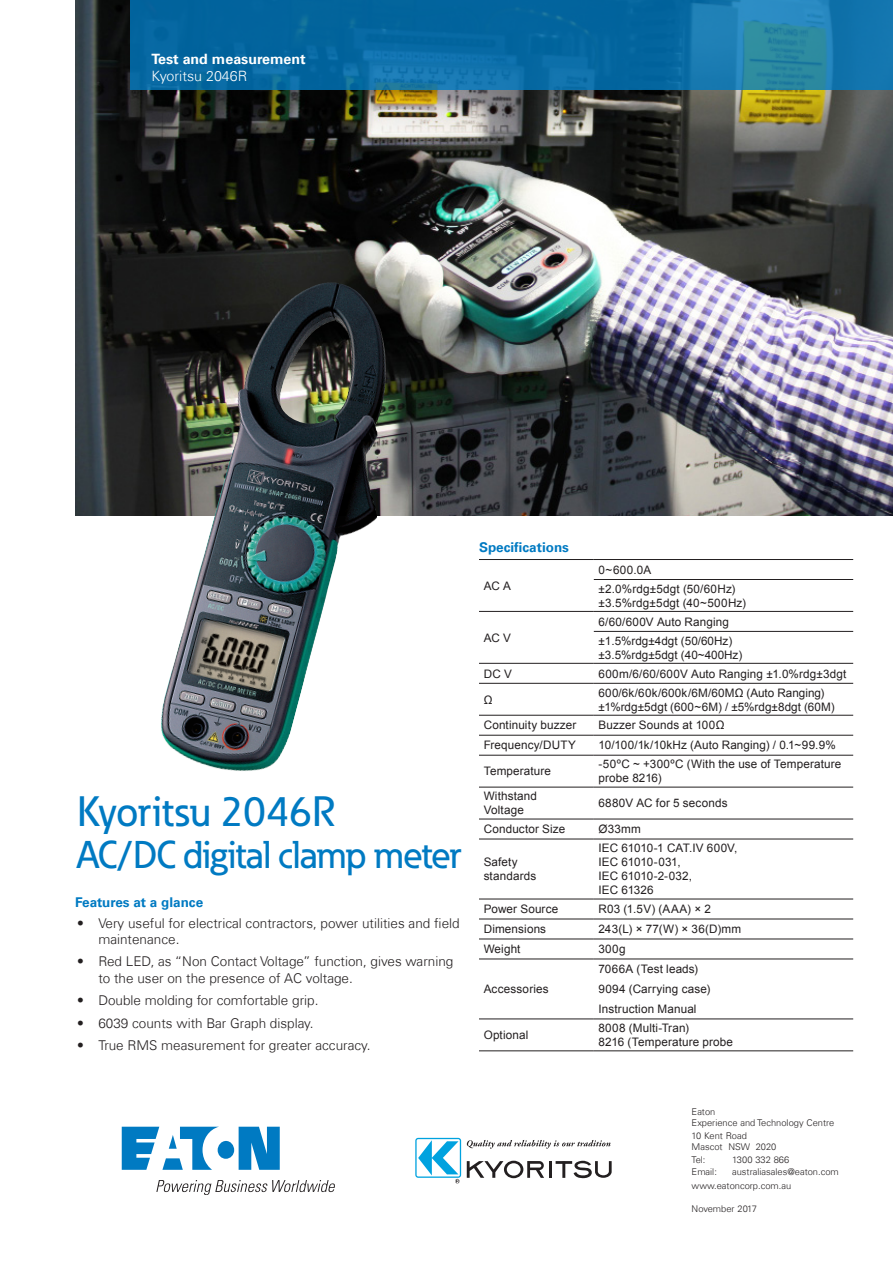
<style>
.page{position:relative;width:893px;height:1263px;background:#fff}
.page>*{position:absolute;margin:0;border:0;box-sizing:border-box;transform-origin:0 0}
.t1{font:500 42px "Eaton";color:#007ac2}
.t2{font:500 38.25px "Eaton";letter-spacing:-.02em;color:#007ac2}
._01_Headline___ADJ_C{font:700 14.25px "Univers Com 65";color:#fff}
._00_Product{font:300 14.25px "Univers Com 45";color:#fff}
.t3{font:300 13.5px/16.2px "Univers Com 45";color:#231f20}
.t4{font:700 13.5px "Univers Com 65";color:#007ac2}
.t5{font:11.7px/14.1px "Arial";letter-spacing:.01em;color:#231f20}
.t6{font:11.7px "Arial";letter-spacing:-.01em;color:#231f20}
.t7{font:11.7px "Arial";letter-spacing:-.015em;color:#231f20}
.t8{font:300 9.3px/10.5px "Univers Com 45";color:#231f20}
</style>
<div class="page">
<svg style="left:415px;top:1138px;width:46px;height:40px"></svg>
<svg style="left:417px;top:1139px;width:43px;height:44px"></svg>
<svg style="left:467px;top:1140px;width:144px;height:9px"></svg>
<svg style="left:467px;top:1161px;width:145px;height:17px"></svg>
<svg style="left:122px;top:1127px;width:158px;height:43px"></svg>
<svg style="left:156px;top:1180px;width:178px;height:14px"></svg>
<img style="left:75px;top:0;width:818px;height:515px">
<img style="left:160px;top:282px;width:226px;height:489px">
<hr style="left:479px;top:559px;width:115px;height:1px;background:#231f20">
<hr style="left:594px;top:559px;width:259px;height:1px;background:#231f20">
<hr style="left:594px;top:579px;width:259px;height:1px;background:#231f20">
<hr style="left:479px;top:611px;width:115px;height:1px;background:#231f20">
<hr style="left:594px;top:611px;width:259px;height:1px;background:#231f20">
<hr style="left:594px;top:631px;width:259px;height:1px;background:#231f20">
<hr style="left:479px;top:663px;width:115px;height:1px;background:#231f20">
<hr style="left:594px;top:663px;width:259px;height:1px;background:#231f20">
<hr style="left:479px;top:683px;width:115px;height:1px;background:#231f20">
<hr style="left:594px;top:683px;width:259px;height:1px;background:#231f20">
<hr style="left:479px;top:715px;width:115px;height:1px;background:#231f20">
<hr style="left:594px;top:715px;width:259px;height:1px;background:#231f20">
<hr style="left:479px;top:735px;width:115px;height:1px;background:#231f20">
<hr style="left:594px;top:735px;width:259px;height:1px;background:#231f20">
<hr style="left:479px;top:755px;width:115px;height:1px;background:#231f20">
<hr style="left:594px;top:755px;width:259px;height:1px;background:#231f20">
<hr style="left:479px;top:787px;width:115px;height:1px;background:#231f20">
<hr style="left:594px;top:787px;width:259px;height:1px;background:#231f20">
<hr style="left:479px;top:819px;width:115px;height:1px;background:#231f20">
<hr style="left:594px;top:819px;width:259px;height:1px;background:#231f20">
<hr style="left:479px;top:839px;width:115px;height:1px;background:#231f20">
<hr style="left:594px;top:839px;width:259px;height:1px;background:#231f20">
<hr style="left:479px;top:899px;width:115px;height:1px;background:#231f20">
<hr style="left:594px;top:899px;width:259px;height:1px;background:#231f20">
<hr style="left:479px;top:919px;width:115px;height:1px;background:#231f20">
<hr style="left:594px;top:919px;width:259px;height:1px;background:#231f20">
<hr style="left:479px;top:939px;width:115px;height:1px;background:#231f20">
<hr style="left:594px;top:939px;width:259px;height:1px;background:#231f20">
<hr style="left:479px;top:959px;width:115px;height:1px;background:#231f20">
<hr style="left:594px;top:959px;width:259px;height:1px;background:#231f20">
<hr style="left:479px;top:1019px;width:115px;height:1px;background:#231f20">
<hr style="left:594px;top:1019px;width:259px;height:1px;background:#231f20">
<hr style="left:479px;top:1050px;width:115px;height:1px;background:#231f20">
<hr style="left:594px;top:1050px;width:259px;height:1px;background:#231f20">
<svg style="left:131px;top:0;width:762px;height:90px;background:#0c6ea4"></svg>
<p class="_01_Headline___ADJ_C" style="left:152px;top:50px;width:156px">Test and measurement</p>
<p class="_00_Product" style="left:152px;top:67px;width:97px">Kyoritsu 2046R</p>
<p class="t1" style="left:77px;top:785px;width:259px">Kyoritsu 2046R</p>
<p class="t2" style="left:77px;top:831px;width:386px">AC/DC digital clamp meter</p>
<p class="t4" style="left:75px;top:894px;width:130px">Features at a glance</p>
<p class="t3" style="left:98px;top:914px;width:363px;text-indent:-21px">• Very useful for electrical contractors, power utilities and field maintenance.</p>
<p class="t3" style="left:98px;top:953px;width:356px;text-indent:-21px">• Red LED, as “Non Contact Voltage” function, gives warning to the user on the presence of AC voltage.</p>
<p class="t3" style="left:77px;top:992px;width:243px">• Double molding for comfortable grip.</p>
<p class="t3" style="left:77px;top:1015px;width:238px">• 6039 counts with Bar Graph display.</p>
<p class="t3" style="left:77px;top:1037px;width:295px">• True RMS measurement for greater accuracy.</p>
<p class="t4" style="left:479px;top:539px;width:92px">Specifications</p>
<p class="t5" style="left:484px;top:579px;width:29px">AC A</p>
<p class="t5" style="left:484px;top:631px;width:29px">AC V</p>
<p class="t5" style="left:598px;top:563px;width:54px">0~600.0A</p>
<p class="t5" style="left:598px;top:582px;width:138px">±2.0%rdg±5dgt (50/60Hz)</p>
<p class="t5" style="left:598px;top:596px;width:149px">±3.5%rdg±5dgt (40~500Hz)</p>
<p class="t5" style="left:598px;top:615px;width:132px">6/60/600V Auto Ranging</p>
<p class="t5" style="left:598px;top:633px;width:135px">±1.5%rdg±4dgt (50/60Hz)</p>
<p class="t5" style="left:598px;top:648px;width:145px">±3.5%rdg±5dgt (40~400Hz)</p>
<p class="t5" style="left:484px;top:666px;width:30px">DC V</p>
<p class="t5" style="left:598px;top:666px;width:249px">600m/6/60/600V Auto Ranging ±1.0%rdg±3dgt</p>
<p class="t5" style="left:484px;top:692px;width:10px">Ω</p>
<p class="t5" style="left:598px;top:685px;width:227px">600/6k/60k/600k/6M/60MΩ (Auto Ranging)</p>
<p class="t5" style="left:598px;top:699px;width:238px">±1%rdg±5dgt (600~6M) / ±5%rdg±8dgt (60M)</p>
<p class="t5" style="left:484px;top:718px;width:94px">Continuity buzzer</p>
<p class="t5" style="left:598px;top:718px;width:127px">Buzzer Sounds at 100Ω</p>
<p class="t5" style="left:484px;top:738px;width:94px">Frequency/DUTY</p>
<p class="t5" style="left:598px;top:738px;width:239px">10/100/1k/10kHz (Auto Ranging) / 0.1~99.9%</p>
<p class="t5" style="left:484px;top:764px;width:69px">Temperature</p>
<p class="t5" style="left:598px;top:757px;width:244px">-50ºC ~ +300ºC (With the use of Temperature probe 8216)</p>
<p class="t5" style="left:484px;top:789px;width:55px">Withstand<br>Voltage</p>
<p class="t5" style="left:598px;top:796px;width:131px">6880V AC for 5 seconds</p>
<p class="t5" style="left:484px;top:822px;width:83px">Conductor Size</p>
<p class="t5" style="left:598px;top:822px;width:44px">Ø33mm</p>
<p class="t5" style="left:484px;top:855px;width:54px">Safety standards</p>
<p class="t5" style="left:598px;top:841px;width:141px">IEC 61010-1 CAT.IV 600V,</p>
<p class="t7" style="left:598px;top:854px;width:84px">IEC 61010-031,</p>
<p class="t6" style="left:598px;top:868px;width:95px">IEC 61010-2-032,</p>
<p class="t5" style="left:598px;top:883px;width:57px">IEC 61326</p>
<p class="t5" style="left:484px;top:902px;width:76px">Power Source</p>
<p class="t5" style="left:598px;top:902px;width:114px">R03 (1.5V) (AAA) × 2</p>
<p class="t5" style="left:484px;top:922px;width:64px">Dimensions</p>
<p class="t5" style="left:598px;top:922px;width:144px">243(L) × 77(W) × 36(D)mm</p>
<p class="t5" style="left:484px;top:942px;width:38px">Weight</p>
<p class="t5" style="left:598px;top:942px;width:29px">300g</p>
<p class="t5" style="left:484px;top:982px;width:67px">Accessories</p>
<p class="t5" style="left:598px;top:962px;width:101px">7066A (Test leads)</p>
<p class="t5" style="left:598px;top:982px;width:113px">9094 (Carrying case)</p>
<p class="t5" style="left:598px;top:1002px;width:100px">Instruction Manual</p>
<p class="t5" style="left:484px;top:1028px;width:46px">Optional</p>
<p class="t5" style="left:598px;top:1021px;width:92px">8008 (Multi-Tran)</p>
<p class="t5" style="left:598px;top:1035px;width:136px">8216 (Temperature probe</p>
<p class="t8" style="left:692px;top:1107px;width:144px">Eaton<br>Experience and Technology Centre</p>
<p class="t8" style="left:692px;top:1131px;width:86px">10 Kent Road<br>Mascot NSW 2020</p>
<p class="t8" style="left:692px;top:1155px;width:15px">Tel:</p>
<p class="t8" style="left:732px;top:1155px;width:59px">1300 332 866</p>
<p class="t8" style="left:692px;top:1166px;width:27px">Email:</p>
<p class="t8" style="left:692px;top:1165px;width:149px;line-height:13.6px;text-indent:41px">australiasales@eaton.com www.eatoncorp.com.au</p>
<p class="t8" style="left:692px;top:1203px;width:67px">November 2017</p>
</div>
